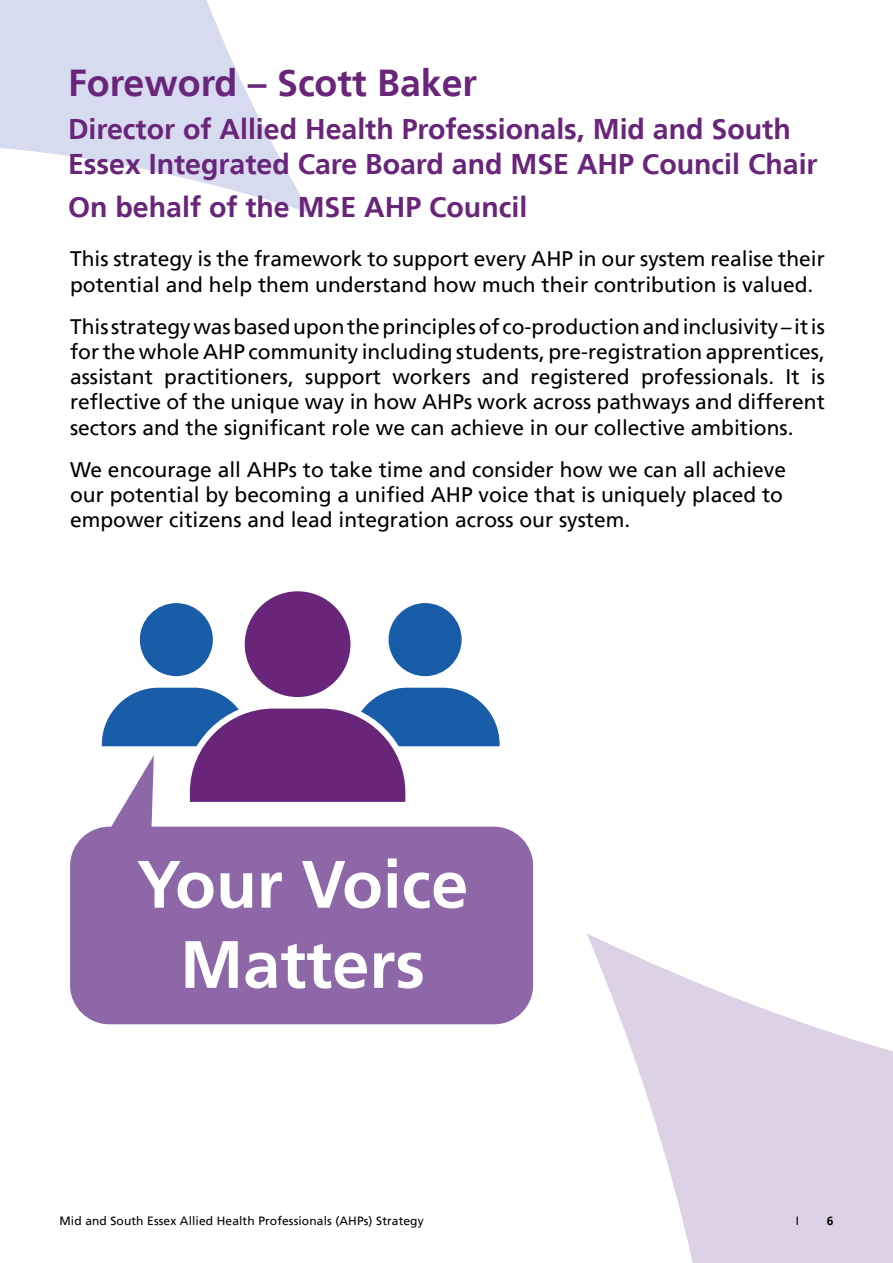
<style>
.page{position:relative;width:893px;height:1263px;background:#fff}
.page>*{position:absolute;margin:0;border:0;box-sizing:border-box;transform-origin:0 0}
.t1{font:700 66.75px/80.1px "Frutiger";color:#fff;text-align:center}
.t2{font:700 37.5px "Frutiger";color:#692579}
.t3{font:700 28.5px/34.5px "Frutiger";color:#692579}
.t4{font:21px/25.2px "Frutiger";color:#000}
.t5{font:12px "Frutiger";letter-spacing:.01em;color:#000}
.t6{font:700 12px "Frutiger";color:#000}
</style>
<div class="page">
<svg style="left:0;top:0;width:311px;height:213px;fill:#d7dbf0"></svg>
<svg style="left:587px;top:933px;width:306px;height:330px;fill:#ddd1e5"></svg>
<div style="left:140px;top:603px;width:73px;height:73px;background:#195da9;border-radius:50%"></div>
<div style="left:389px;top:603px;width:73px;height:73px;background:#195da9;border-radius:50%"></div>
<div style="left:238px;top:585px;width:119px;height:119px;background:#692579;border:7px solid #fff;border-radius:50%"></div>
<svg style="left:102px;top:688px;width:398px;height:67px"></svg>
<svg style="left:70px;top:755px;width:463px;height:269px;fill:#8e67a8"></svg>
<h2 class="t2" style="left:68px;top:61px;width:411px">Foreword – Scott Baker</h2>
<h3 class="t3" style="left:68px;top:112px;width:751px">Director of Allied Health Professionals, Mid and South<br>Essex Integrated Care Board and MSE AHP Council Chair</h3>
<h3 class="t3" style="left:68px;top:190px;width:461px">On behalf of the MSE AHP Council</h3>
<p class="t4" style="left:70px;top:247px;width:756px">This strategy is the framework to support every AHP in our system realise their potential and help them understand how much their contribution is valued.</p>
<p class="t4" style="left:70px;top:314px;width:756px;text-align:justify">This strategy was based upon the principles of co-production and inclusivity – it is for the whole AHP community including students, pre-registration apprentices, assistant practitioners, support workers and registered professionals. It is reflective of the unique way in how AHPs work across pathways and different sectors and the significant role we can achieve in our collective ambitions.</p>
<p class="t4" style="left:70px;top:457px;width:717px">We encourage all AHPs to take time and consider how we can all achieve our potential by becoming a unified AHP voice that is uniquely placed to empower citizens and lead integration across our system.</p>
<h1 class="t1" style="left:137px;top:845px;width:333px">Your Voice<br>Matters</h1>
<p class="t5" style="left:60px;top:1214px;width:366px">Mid and South Essex Allied Health Professionals (AHPs) Strategy</p>
<p class="t5" style="left:796px;top:1214px;width:5px">I</p>
<p class="t6" style="left:827px;top:1214px;width:8px">6</p>
</div>
